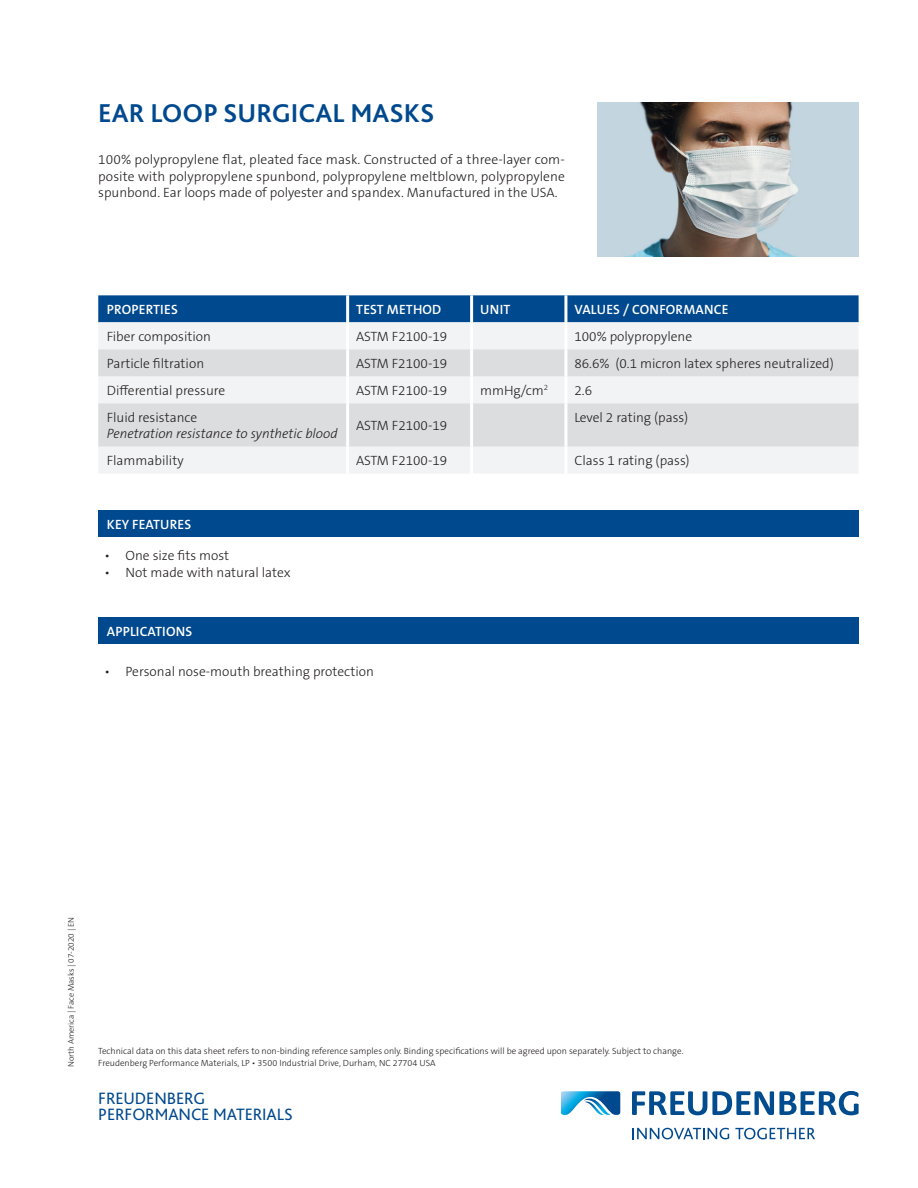
<style>
.page{position:relative;width:918px;height:1188px;background:#fff}
.page>*{position:absolute;margin:0;border:0;box-sizing:border-box;transform-origin:0 0}
.Headline{font:700 27px "Bliss 2";color:#01498e}
.t1{font:17.25px/15.9px "Bliss 2";letter-spacing:-.005em;color:#01498e}
.Copy{font:300 13.5px/16.5px "The Sans B W3";color:#231f20;text-align:justify}
.Table_Copy{font:300 13.5px "The Sans B W3";color:#231f20}
.Table_Header{font:600 13.5px "The Sans B W6";letter-spacing:.015em;color:#fff}
.Table_Copy-2{font:italic 300 13.5px "The Sans B W3";color:#231f20}
.Disclaimer{font:300 9px/12px "The Sans B W3";color:#231f20}
.Print_number{font:300 8.25px "The Sans B W3";color:#231f20}
</style>
<div class="page">
<div style="left:98px;top:295px;width:761px;height:27px;background:#01498e"></div>
<div style="left:98px;top:322px;width:761px;height:151px;background:#f2f3f4"></div>
<svg style="left:98px;top:349px;width:761px;height:98px;fill:#dcdddf"></svg>
<hr style="left:346px;top:295px;width:3px;height:27px;background:#fff">
<hr style="left:470px;top:295px;width:3px;height:27px;background:#fff">
<hr style="left:564px;top:295px;width:3px;height:27px;background:#fff">
<hr style="left:346px;top:322px;width:3px;height:27px;background:#fff">
<hr style="left:470px;top:322px;width:3px;height:27px;background:#fff">
<hr style="left:564px;top:322px;width:3px;height:27px;background:#fff">
<hr style="left:346px;top:349px;width:3px;height:27px;background:#fff">
<hr style="left:470px;top:349px;width:3px;height:27px;background:#fff">
<hr style="left:564px;top:349px;width:3px;height:27px;background:#fff">
<hr style="left:346px;top:376px;width:3px;height:27px;background:#fff">
<hr style="left:470px;top:376px;width:3px;height:27px;background:#fff">
<hr style="left:564px;top:376px;width:3px;height:27px;background:#fff">
<hr style="left:346px;top:403px;width:3px;height:44px;background:#fff">
<hr style="left:470px;top:403px;width:3px;height:44px;background:#fff">
<hr style="left:564px;top:403px;width:3px;height:44px;background:#fff">
<hr style="left:346px;top:447px;width:3px;height:27px;background:#fff">
<hr style="left:470px;top:447px;width:3px;height:27px;background:#fff">
<hr style="left:564px;top:447px;width:3px;height:27px;background:#fff">
<div style="left:98px;top:617px;width:760px;height:27px;background:#01498e"></div>
<img style="left:597px;top:103px;width:261px;height:153px">
<div style="left:98px;top:510px;width:760px;height:27px;background:#01498e"></div>
<svg style="left:632px;top:1091px;width:227px;height:24px"></svg>
<svg style="left:561px;top:1091px;width:59px;height:24px"></svg>
<svg style="left:633px;top:1128px;width:96px;height:11px"></svg>
<svg style="left:735px;top:1128px;width:80px;height:11px"></svg>
<p class="Headline" style="left:98px;top:96px;width:338px">EAR LOOP SURGICAL MASKS</p>
<p class="Copy" style="left:98px;top:151px;width:468px">100% polypropylene flat, pleated face mask. Constructed of a three-layer com&shy;posite with polypropylene spunbond, polypropylene meltblown, polypropylene spunbond. Ear loops made of polyester and spandex. Manufactured in the USA.</p>
<p class="Table_Header" style="left:107px;top:301px;width:73px">PROPERTIES</p>
<p class="Table_Header" style="left:356px;top:301px;width:87px">TEST METHOD</p>
<p class="Table_Header" style="left:480px;top:301px;width:32px">UNIT</p>
<p class="Table_Header" style="left:575px;top:301px;width:155px">VALUES / CONFORMANCE</p>
<p class="Table_Copy" style="left:107px;top:328px;width:106px">Fiber composition</p>
<p class="Table_Copy" style="left:356px;top:328px;width:93px">ASTM F2100-19</p>
<p class="Table_Copy" style="left:574px;top:328px;width:119px">100% polypropylene</p>
<p class="Table_Copy" style="left:107px;top:355px;width:99px">Particle filtration</p>
<p class="Table_Copy" style="left:356px;top:355px;width:93px">ASTM F2100-19</p>
<p class="Table_Copy" style="left:574px;top:355px;width:261px">86.6% (0.1 micron latex spheres neutralized)</p>
<p class="Table_Copy" style="left:107px;top:382px;width:120px">Differential pressure</p>
<p class="Table_Copy" style="left:356px;top:382px;width:93px">ASTM F2100-19</p>
<p class="Table_Copy" style="left:480px;top:382px;width:69px">mmHg/cm<sup>2</sup></p>
<p class="Table_Copy" style="left:574px;top:382px;width:19px">2.6</p>
<p class="Table_Copy" style="left:107px;top:409px;width:92px">Fluid resistance</p>
<p class="Table_Copy-2" style="left:107px;top:426px;width:232px">Penetration resistance to synthetic blood</p>
<p class="Table_Copy" style="left:574px;top:409px;width:115px">Level 2 rating (pass)</p>
<p class="Table_Copy" style="left:356px;top:417px;width:93px">ASTM F2100-19</p>
<p class="Table_Copy" style="left:107px;top:452px;width:78px">Flammability</p>
<p class="Table_Copy" style="left:356px;top:452px;width:93px">ASTM F2100-19</p>
<p class="Table_Copy" style="left:574px;top:452px;width:117px">Class 1 rating (pass)</p>
<p class="Table_Header" style="left:107px;top:516px;width:86px">KEY FEATURES</p>
<p class="Copy" style="left:104px;top:547px;width:126px">• One size fits most</p>
<p class="Copy" style="left:104px;top:564px;width:188px">• Not made with natural latex</p>
<p class="Table_Header" style="left:107px;top:622px;width:87px">APPLICATIONS</p>
<p class="Copy" style="left:104px;top:663px;width:271px">• Personal nose-mouth breathing protection</p>
<p class="Print_number" style="left:66px;top:1067px;width:152px;rotate:-90deg">North America | Face Masks | 07-2020 | EN</p>
<p class="Disclaimer" style="left:98px;top:1045px;width:587px">Technical data on this data sheet refers to non-binding reference samples only. Binding specifications will be agreed upon separately. Subject to change.<br>Freudenberg Performance Materials, LP • 3500 Industrial Drive, Durham, NC 27704 USA</p>
<p class="t1" style="left:98px;top:1090px;width:196px">FREUDENBERG<br>PERFORMANCE MATERIALS</p>
</div>
